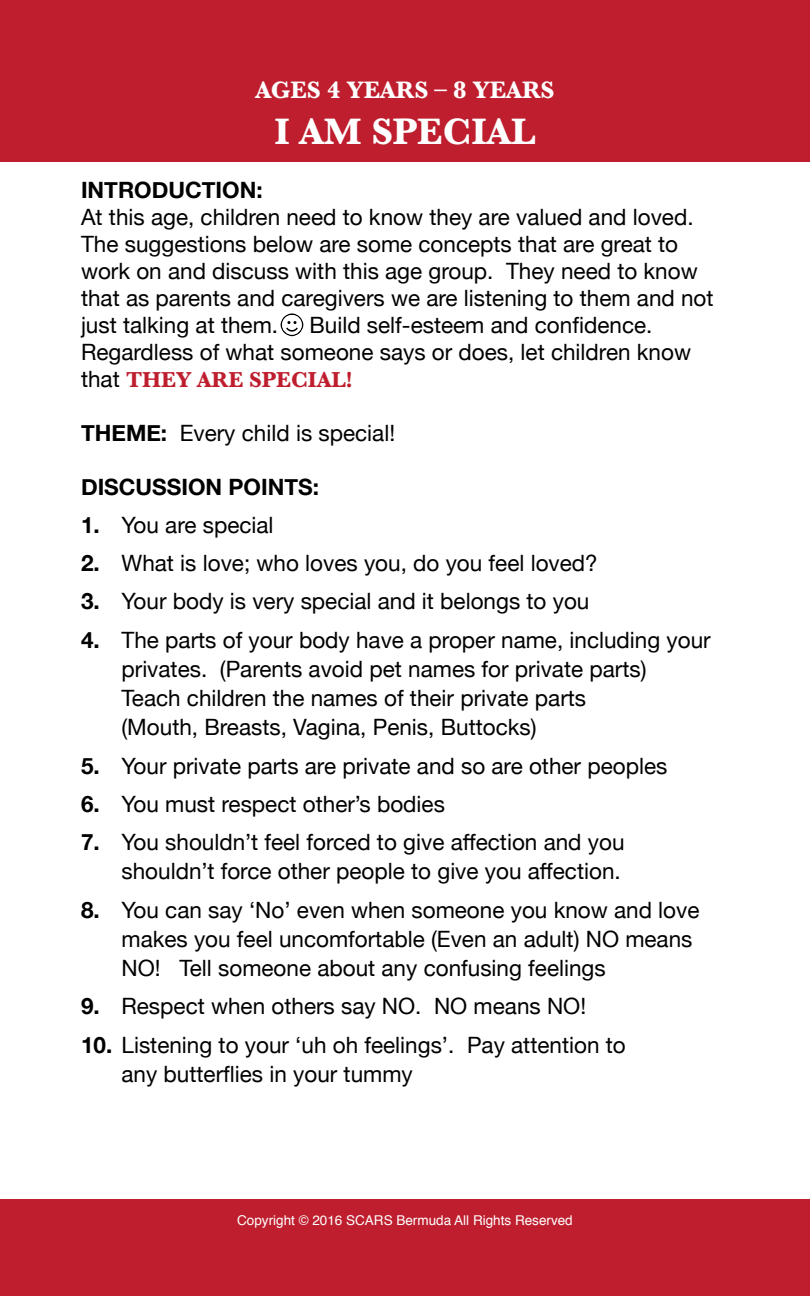
<style>
.page{position:relative;width:810px;height:1296px;background:#fff}
.page>*{position:absolute;margin:0;border:0;box-sizing:border-box;transform-origin:0 0}
.t1{font:700 38.25px "Baskerville";color:#fff}
.t2{font:700 24.75px "Baskerville";color:#fff}
.t3{font:22.5px/29.2px "Helvetica Neue";color:#000}
.t4{font:700 22.5px "Helvetica Neue";color:#000}
.t5{font:700 22.5px "Baskerville";color:#be1e2d}
.t6{font:13.5px "Helvetica";color:#fff}
.s1{font-family:"Helvetica Neue";font-weight:400;color:#000}
.s2{font-weight:700}
</style>
<div class="page">
<div style="left:0;top:1199px;width:810px;height:97px;background:#be1e2d"></div>
<div style="left:0;top:0;width:810px;height:162px;background:#be1e2d"></div>
<svg style="left:281px;top:313px;width:22px;height:23px"></svg>
<p class="t2" style="left:256px;top:72px;width:300px">AGES 4 YEARS – 8 YEARS</p>
<h1 class="t1" style="left:275px;top:104px;width:262px">I AM SPECIAL</h1>
<p class="t4" style="left:81px;top:169px;width:183px">INTRODUCTION:</p>
<p class="t3" style="left:81px;top:201px;width:634px;line-height:27px">At this age, children need to know they are valued and loved.<br>The suggestions below are some concepts that are great to work on and discuss with this age group. They need to know that as parents and caregivers we are listening to them and not just talking at them.</p>
<p class="t3" style="left:81px;top:309px;width:612px;line-height:27px;text-indent:228px">Build self-esteem and confidence.<br>Regardless of what someone says or does, let children know</p>
<p class="t5" style="left:81px;top:364px;width:274px"><span class="s1">that</span> THEY ARE SPECIAL!</p>
<p class="t3" style="left:81px;top:416px;width:316px"><span class="s2">THEME:</span> Every child is special!</p>
<p class="t4" style="left:81px;top:466px;width:239px">DISCUSSION POINTS:</p>
<p class="t3" style="left:81px;top:509px;width:194px"><span class="s2">1.</span> You are special</p>
<p class="t3" style="left:81px;top:547px;width:518px"><span class="s2">2.</span> What is love; who loves you, do you feel loved?</p>
<p class="t3" style="left:81px;top:585px;width:510px"><span class="s2">3.</span> Your body is very special and it belongs to you</p>
<p class="t3" style="left:122px;top:623px;width:591px;text-indent:-40px"><span class="s2">4.</span> The parts of your body have a proper name, including your privates. (Parents avoid pet names for private parts)<br>Teach children the names of their private parts<br>(Mouth, Breasts, Vagina, Penis, Buttocks)</p>
<p class="t3" style="left:81px;top:749px;width:588px"><span class="s2">5.</span> Your private parts are private and so are other peoples</p>
<p class="t3" style="left:81px;top:788px;width:365px"><span class="s2">6.</span> You must respect other’s bodies</p>
<p class="t3" style="left:81px;top:826px;width:545px;text-align:right"><span class="s2">7.</span> You shouldn’t feel forced to give affection and you shouldn’t force other people to give you affection.</p>
<p class="t3" style="left:122px;top:893px;width:580px;text-indent:-40px"><span class="s2">8.</span> You can say ‘No’ even when someone you know and love makes you feel uncomfortable (Even an adult) NO means<br>NO! Tell someone about any confusing feelings</p>
<p class="t3" style="left:81px;top:990px;width:507px"><span class="s2">9.</span> Respect when others say NO. NO means NO!</p>
<p class="t3" style="left:122px;top:1028px;width:506px;text-indent:-40px"><span class="s2">10.</span> Listening to your ‘uh oh feelings’. Pay attention to any butterflies in your tummy</p>
<p class="t6" style="left:237px;top:1210px;width:337px">Copyright © 2016 SCARS Bermuda All Rights Reserved</p>
</div>
